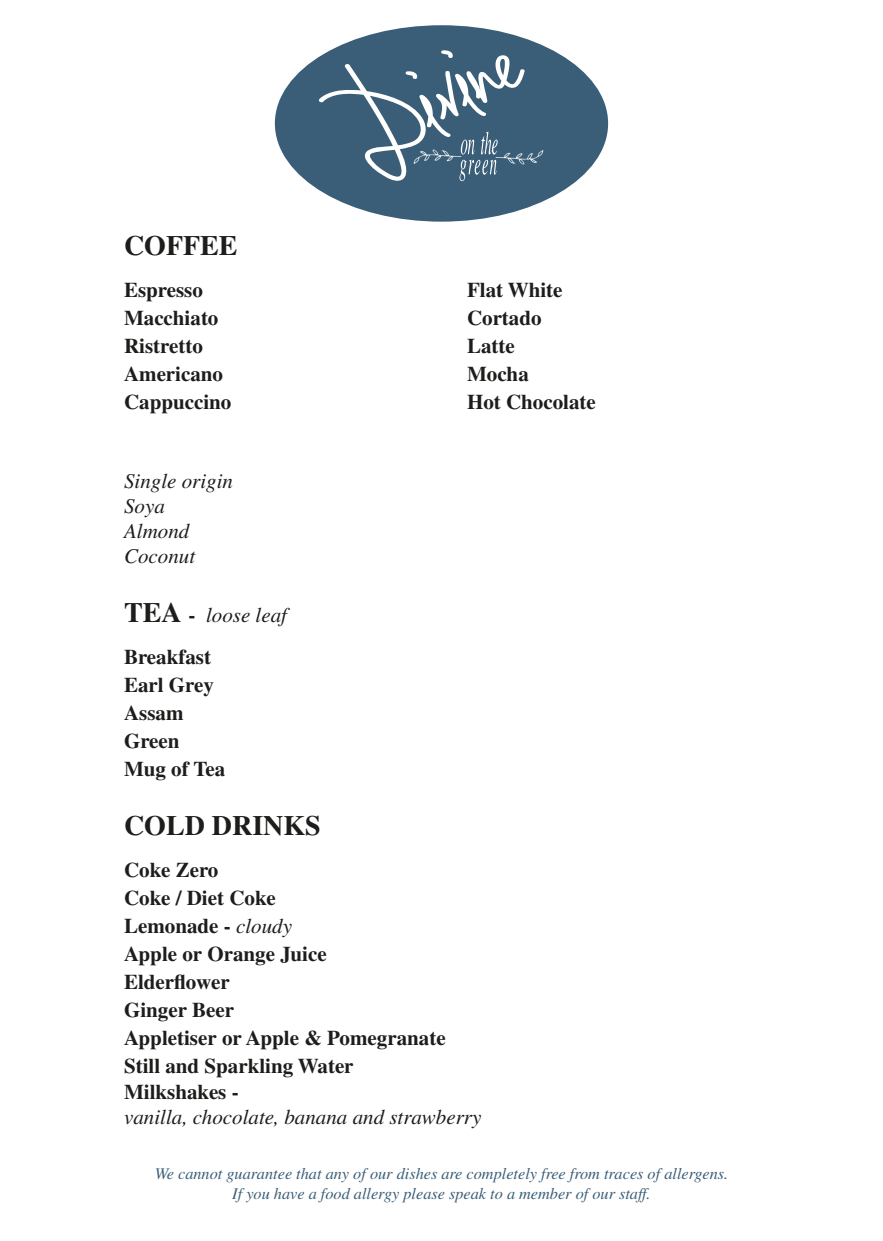
<style>
.page{position:relative;width:883px;height:1241px;background:#fff}
.page>*{position:absolute;margin:0;border:0;box-sizing:border-box;transform-origin:0 0}
.t1{font:700 111.83px "La Carte";color:#fff}
.t2{font:700 28px "Times";color:#1d1d1b}
.t3{font:700 21px "Times";color:#1d1d1b}
.t4{font:italic 21px "Times";color:#1d1d1b}
.t5{font:italic 16.28px "Times";color:#3a5e78}
.s1{font-weight:700;font-style:normal;font-size:28px}
.s2{font-weight:700;font-style:normal}
.s3{font-weight:400;font-style:italic}
</style>
<div class="page">
<div style="left:275px;top:25px;width:333px;height:197px;background:#3a5e78;border-radius:50%"></div>
<svg style="left:459px;top:165px;width:38px;height:16px"></svg>
<svg style="left:461px;top:132px;width:37px;height:16px"></svg>
<img style="left:413px;top:148px;width:131px;height:17px">
<p class="t1" style="left:317px;top:79px;width:182px;rotate:-31deg">Divine</p>
<p class="t2" style="left:124px;top:229px;width:115px">COFFEE</p>
<p class="t3" style="left:124px;top:277px;width:80px">Espresso</p>
<p class="t3" style="left:467px;top:277px;width:97px">Flat White</p>
<p class="t3" style="left:124px;top:305px;width:96px">Macchiato</p>
<p class="t3" style="left:467px;top:305px;width:76px">Cortado</p>
<p class="t3" style="left:124px;top:333px;width:80px">Ristretto</p>
<p class="t3" style="left:467px;top:333px;width:49px">Latte</p>
<p class="t3" style="left:124px;top:361px;width:101px">Americano</p>
<p class="t3" style="left:467px;top:361px;width:63px">Mocha</p>
<p class="t3" style="left:124px;top:389px;width:109px">Cappuccino</p>
<p class="t3" style="left:467px;top:389px;width:130px">Hot Chocolate</p>
<p class="t4" style="left:124px;top:469px;width:111px">Single origin</p>
<p class="t4" style="left:124px;top:494px;width:42px">Soya</p>
<p class="t4" style="left:124px;top:519px;width:67px">Almond</p>
<p class="t4" style="left:124px;top:545px;width:73px">Coconut</p>
<p class="t4" style="left:124px;top:603px;width:165px"><span class="s1">TEA</span> <span class="s2">-</span> loose leaf</p>
<p class="t3" style="left:124px;top:644px;width:89px">Breakfast</p>
<p class="t3" style="left:124px;top:672px;width:92px">Earl Grey</p>
<p class="t3" style="left:124px;top:700px;width:61px">Assam</p>
<p class="t3" style="left:124px;top:728px;width:57px">Green</p>
<p class="t3" style="left:124px;top:756px;width:103px">Mug of Tea</p>
<p class="t2" style="left:124px;top:808px;width:198px">COLD DRINKS</p>
<p class="t3" style="left:124px;top:857px;width:96px">Coke Zero</p>
<p class="t3" style="left:124px;top:885px;width:153px">Coke / Diet Coke</p>
<p class="t3" style="left:124px;top:913px;width:169px">Lemonade - <span class="s3">cloudy</span></p>
<p class="t3" style="left:124px;top:941px;width:204px">Apple or Orange Juice</p>
<p class="t3" style="left:124px;top:969px;width:107px">Elderflower</p>
<p class="t3" style="left:124px;top:997px;width:112px">Ginger Beer</p>
<p class="t3" style="left:124px;top:1025px;width:323px">Appletiser or Apple &amp; Pomegranate</p>
<p class="t3" style="left:124px;top:1053px;width:231px">Still and Sparkling Water</p>
<p class="t3" style="left:124px;top:1078px;width:116px">Milkshakes -</p>
<p class="t4" style="left:124px;top:1105px;width:359px">vanilla, chocolate, banana and strawberry</p>
<p class="t5" style="left:155px;top:1164px;width:575px">We cannot guarantee that any of our dishes are completely free from traces of allergens.</p>
<p class="t5" style="left:232px;top:1184px;width:420px">If you have a food allergy please speak to a member of our staff.</p>
</div>
